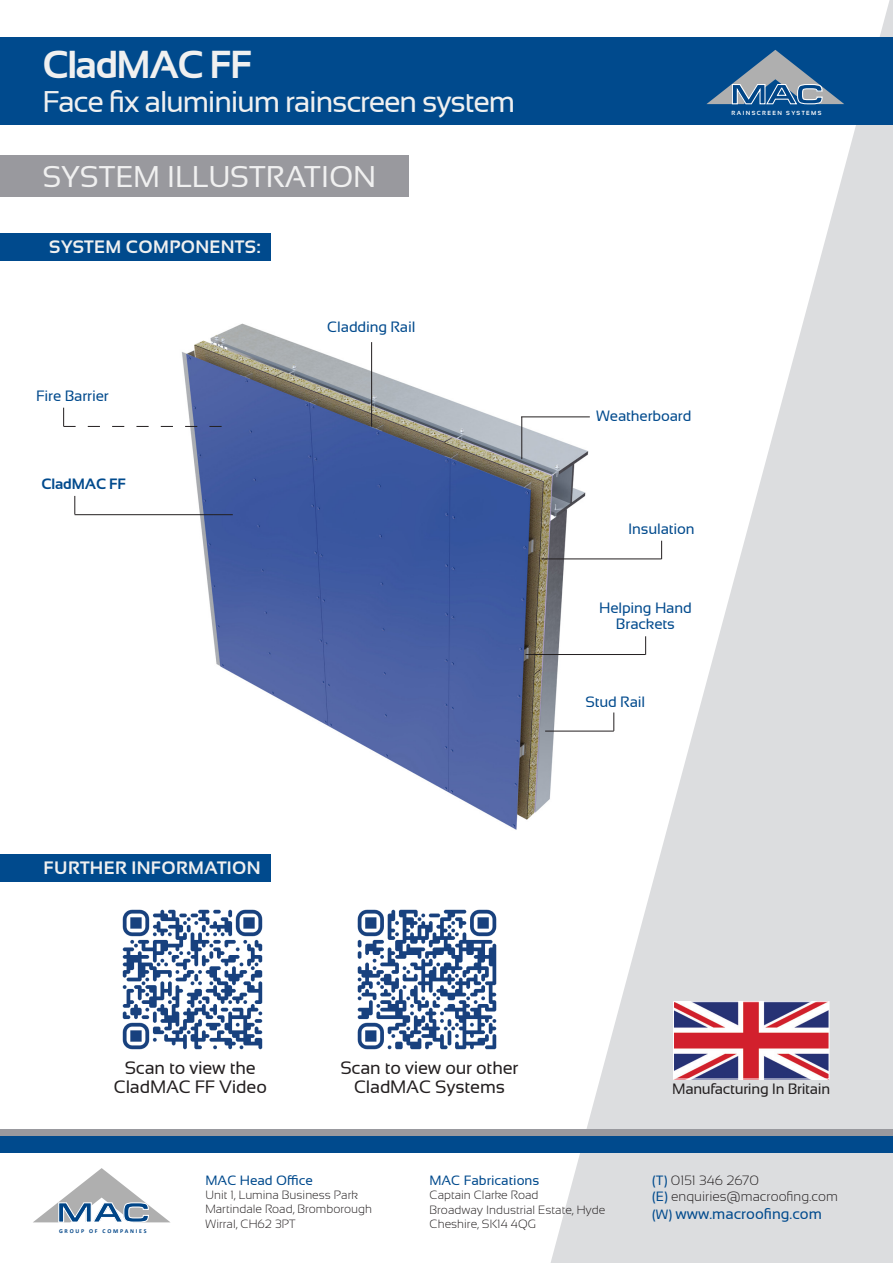
<style>
.page{position:relative;width:893px;height:1263px;background:#fff}
.page>*{position:absolute;margin:0;border:0;box-sizing:border-box;transform-origin:0 0}
.t1{font:700 39px "Sansation";letter-spacing:-.04em;color:#f0f0f0}
.t2{font:30px "Sansation";letter-spacing:-.04em;color:#f0f0f0}
.t3{font:30px "Sansation";letter-spacing:-.01em;color:#f0f0f0}
.t4{font:27.75px "Federation Wide";color:#004587;scale:.74 1}
.t5{font:18px/19.5px "Sansation";letter-spacing:-.01em;color:#231f20;text-align:center}
.t6{font:700 18px "Sansation";letter-spacing:.02em;color:#f0f0f0}
.t7{font:15px/16.5px "Sansation";letter-spacing:-.01em;color:#004a8d;text-align:center}
.t8{font:15px "Sansation";letter-spacing:-.02em;color:#231f20}
.t9{font:700 15px "Sansation";letter-spacing:-.01em;color:#004a8d}
.t10{font:300 13.5px "Sansation";color:#231f20}
.t11{font:13.5px "Sansation";color:#004a8d}
.t12{font:300 12px "Sansation";color:#231f20}
.t13{font:700 6px "Sansation";letter-spacing:.24em;color:#fff}
.t14{font:700 6px "Calibri";letter-spacing:.3em;color:#004587}
.s1{font-weight:400;color:#004a8d}
.s2{font-size:13.5px}
</style>
<div class="page">
<svg style="left:551px;top:0;width:342px;height:1263px;fill:#dcdddf"></svg>
<div style="left:0;top:155px;width:408px;height:42px;background:#99999e"></div>
<div style="left:0;top:37px;width:893px;height:88px;background:#004a8d"></div>
<div style="left:0;top:1136px;width:893px;height:16px;background:#004a8d"></div>
<div style="left:0;top:1129px;width:893px;height:7px;background:#99999e"></div>
<svg style="left:33px;top:1168px;width:138px;height:55px"></svg>
<svg style="left:706px;top:50px;width:138px;height:55px"></svg>
<div style="left:0;top:233px;width:271px;height:28px;background:#004a8d"></div>
<div style="left:0;top:855px;width:271px;height:27px;background:#004a8d"></div>
<img style="left:145px;top:306px;width:488px;height:534px">
<svg style="left:75px;top:496px;width:1px;height:18px"></svg>
<hr style="left:545px;top:731px;width:69px;height:1px;background:#231f20">
<svg style="left:614px;top:712px;width:1px;height:19px"></svg>
<hr style="left:75px;top:514px;width:158px;height:1px;background:#231f20">
<hr style="left:541px;top:559px;width:120px;height:1px;background:#231f20">
<svg style="left:661px;top:541px;width:1px;height:18px"></svg>
<hr style="left:371px;top:342px;width:1px;height:85px;background:#231f20">
<hr style="left:525px;top:654px;width:120px;height:1px;background:#231f20">
<svg style="left:645px;top:636px;width:1px;height:19px"></svg>
<svg style="left:63px;top:408px;width:159px;height:19px"></svg>
<hr style="left:521px;top:417px;width:1px;height:42px;background:#231f20">
<hr style="left:521px;top:417px;width:69px;height:1px;background:#231f20">
<img style="left:122px;top:909px;width:141px;height:141px">
<img style="left:357px;top:909px;width:140px;height:141px">
<img style="left:675px;top:1003px;width:152px;height:74px">
<div style="left:673px;top:1001px;width:156px;height:78px;border:1px solid #fff"></div>
<p class="t1" style="left:43px;top:42px;width:211px">CladMAC FF</p>
<p class="t2" style="left:43px;top:84px;width:474px">Face fix aluminium rainscreen system</p>
<p class="t3" style="left:43px;top:160px;width:335px">SYSTEM ILLUSTRATION</p>
<p class="t6" style="left:49px;top:236px;width:213px">SYSTEM COMPONENTS:</p>
<p class="t7" style="left:36px;top:387px;width:74px">Fire Barrier</p>
<p class="t9" style="left:41px;top:475px;width:86px">CladMAC FF</p>
<p class="t7" style="left:327px;top:319px;width:90px">Cladding Rail</p>
<p class="t6" style="left:44px;top:858px;width:219px">FURTHER INFORMATION</p>
<p class="t4" style="left:730px;top:78px;width:128px">MAC</p>
<p class="t13" style="left:731px;top:110px;width:92px">RAINSCREEN SYSTEMS</p>
<p class="t7" style="left:596px;top:407px;width:97px">Weatherboard</p>
<p class="t7" style="left:628px;top:521px;width:68px">Insulation</p>
<p class="t7" style="left:599px;top:599px;width:94px">Helping Hand<br>Brackets</p>
<p class="t7" style="left:585px;top:694px;width:61px">Stud Rail</p>
<p class="t5" style="left:114px;top:1057px;width:155px">Scan to view the<br>CladMAC FF Video</p>
<p class="t5" style="left:340px;top:1057px;width:180px">Scan to view our other<br>CladMAC Systems</p>
<p class="t8" style="left:672px;top:1080px;width:160px">Manufacturing In Britain</p>
<p class="t4" style="left:57px;top:1196px;width:128px">MAC</p>
<p class="t14" style="left:59px;top:1227px;width:89px">GROUP OF COMPANIES</p>
<p class="t11" style="left:206px;top:1172px;width:109px">MAC Head Office</p>
<p class="t12" style="left:206px;top:1188px;width:154px">Unit 1, Lumina Business Park</p>
<p class="t12" style="left:206px;top:1202px;width:168px">Martindale Road, Bromborough</p>
<p class="t12" style="left:206px;top:1217px;width:92px">Wirral, CH62 3PT</p>
<p class="t11" style="left:429px;top:1173px;width:111px">MAC Fabrications</p>
<p class="t12" style="left:429px;top:1188px;width:110px">Captain Clarke Road</p>
<p class="t12" style="left:429px;top:1203px;width:177px">Broadway Industrial Estate, Hyde</p>
<p class="t12" style="left:429px;top:1217px;width:108px">Cheshire, SK14 4QG</p>
<p class="t10" style="left:652px;top:1172px;width:108px"><span class="s1">(T)</span> 0151 346 2670</p>
<p class="t10" style="left:652px;top:1188px;width:187px"><span class="s1">(E)</span> enquiries@macroofing.com</p>
<p class="t7" style="left:652px;top:1205px;width:171px"><span class="s2">(W)</span> www.macroofing.com</p>
</div>
